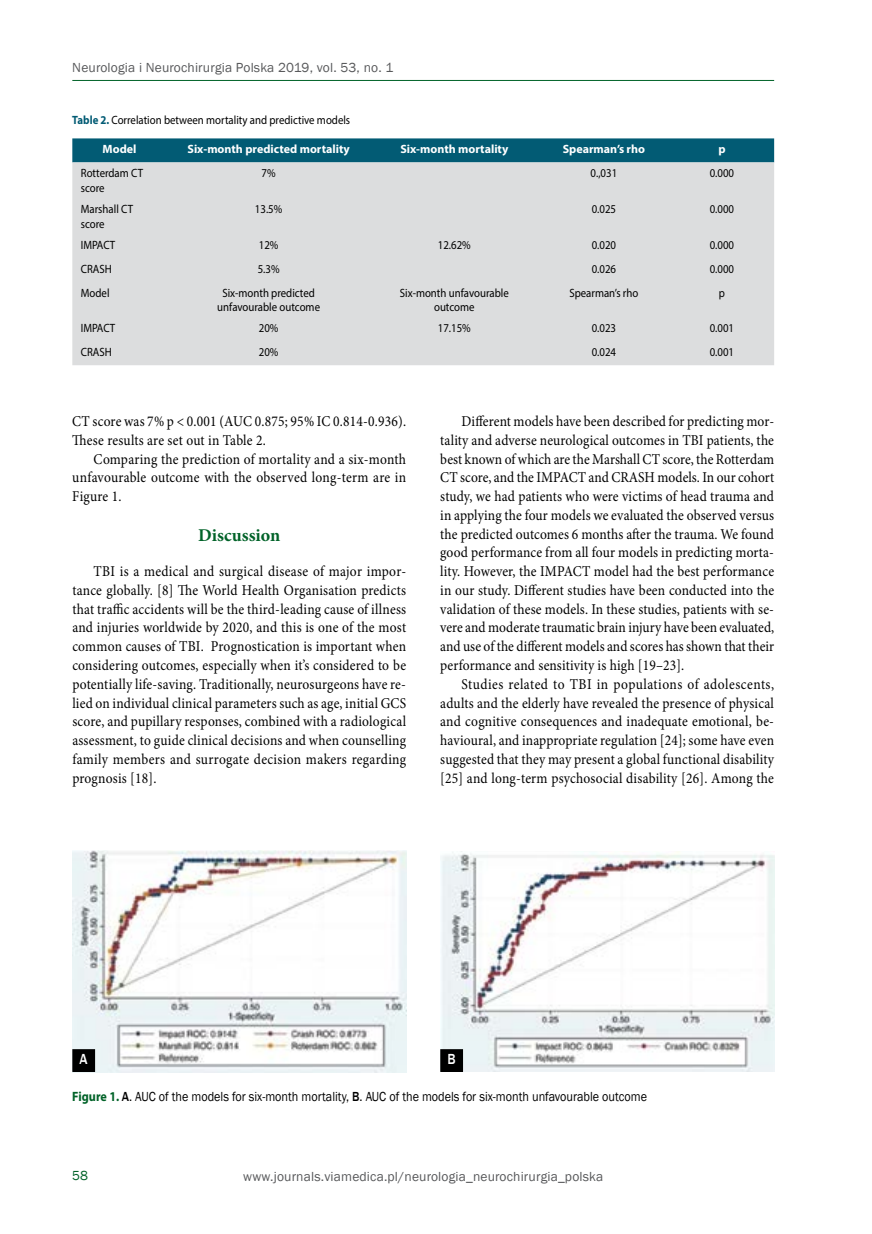
<style>
.page{position:relative;width:872px;height:1234px;background:#fff}
.page>*{position:absolute;margin:0;border:0;box-sizing:border-box;transform-origin:0 0}
.t1{font:700 18px "Minion Pro";color:#016228}
.t2{font:15px/18.8px "Minion Pro";letter-spacing:.015em;color:#000;text-align:justify;scale:.9 1}
.t3{font:500 15px "Franklin Gothic";color:#fff;scale:.9 1}
.t4{font:13.5px "Franklin Gothic";letter-spacing:.01em;color:#58595b}
.t5{font:13.5px "Franklin Gothic";color:#000;scale:.9 1}
.t6{font:13.5px "Franklin Gothic";color:#016228}
.t7{font:12px/14.7px "Myriad Pro";color:#000;scale:.9 1}
.t8{font:700 12px "Myriad Pro";color:#fff}
.s1{font-weight:700;color:#025b74}
.s2{font-family:"Myriad Pro";font-weight:700;color:#016228}
.s3{font-weight:500}
</style>
<div class="page">
<hr style="left:72px;top:80px;width:702px;height:1px;background:#016228">
<div style="left:72px;top:138px;width:702px;height:24px;background:#025b74"></div>
<div style="left:72px;top:162px;width:702px;height:203px;background:#dcddde"></div>
<img style="left:72px;top:850px;width:334px;height:221px">
<img style="left:440px;top:851px;width:334px;height:220px">
<div style="left:73px;top:1049px;width:21px;height:21px;background:#000"></div>
<div style="left:72px;top:1048px;width:23px;height:23px;border:2px solid #000"></div>
<div style="left:441px;top:1049px;width:21px;height:21px;background:#000"></div>
<div style="left:440px;top:1048px;width:23px;height:23px;border:2px solid #000"></div>
<p class="t4" style="left:72px;top:59px;width:322px">Neurologia i Neurochirurgia Polska 2019, vol. 53, no. 1</p>
<p class="t7" style="left:72px;top:112px;width:310px"><span class="s1">Table 2.</span> Correlation between mortality and predictive models</p>
<p class="t8" style="left:103px;top:141px;width:35px">Model</p>
<p class="t8" style="left:187px;top:141px;width:164px">Six-month predicted mortality</p>
<p class="t8" style="left:400px;top:141px;width:109px">Six-month mortality</p>
<p class="t8" style="left:562px;top:141px;width:84px">Spearman’s rho</p>
<p class="t8" style="left:718px;top:141px;width:9px">p</p>
<p class="t7" style="left:81px;top:166px;width:71px">Rotterdam CT score</p>
<p class="t7" style="left:262px;top:166px;width:17px">7%</p>
<p class="t7" style="left:590px;top:166px;width:31px">0.,031</p>
<p class="t7" style="left:709px;top:166px;width:29px">0.000</p>
<p class="t7" style="left:81px;top:201px;width:60px">Marshall CT score</p>
<p class="t7" style="left:255px;top:201px;width:32px">13.5%</p>
<p class="t7" style="left:591px;top:201px;width:29px">0.025</p>
<p class="t7" style="left:709px;top:201px;width:29px">0.000</p>
<p class="t7" style="left:81px;top:237px;width:40px">IMPACT</p>
<p class="t7" style="left:259px;top:237px;width:23px">12%</p>
<p class="t7" style="left:438px;top:237px;width:38px">12.62%</p>
<p class="t7" style="left:591px;top:237px;width:29px">0.020</p>
<p class="t7" style="left:709px;top:237px;width:29px">0.000</p>
<p class="t7" style="left:81px;top:261px;width:36px">CRASH</p>
<p class="t7" style="left:258px;top:261px;width:26px">5.3%</p>
<p class="t7" style="left:591px;top:261px;width:29px">0.026</p>
<p class="t7" style="left:709px;top:261px;width:29px">0.000</p>
<p class="t7" style="left:81px;top:285px;width:33px">Model</p>
<p class="t7" style="left:217px;top:285px;width:116px;text-align:center">Six-month predicted unfavourable outcome</p>
<p class="t7" style="left:400px;top:285px;width:122px;text-align:center">Six-month unfavourable outcome</p>
<p class="t7" style="left:569px;top:285px;width:78px">Spearman’s rho</p>
<p class="t7" style="left:719px;top:285px;width:8px">p</p>
<p class="t7" style="left:81px;top:320px;width:40px">IMPACT</p>
<p class="t7" style="left:259px;top:320px;width:23px">20%</p>
<p class="t7" style="left:438px;top:320px;width:38px">17.15%</p>
<p class="t7" style="left:591px;top:320px;width:29px">0.023</p>
<p class="t7" style="left:709px;top:320px;width:29px">0.001</p>
<p class="t7" style="left:81px;top:344px;width:36px">CRASH</p>
<p class="t7" style="left:259px;top:344px;width:23px">20%</p>
<p class="t7" style="left:591px;top:344px;width:29px">0.024</p>
<p class="t7" style="left:709px;top:344px;width:29px">0.001</p>
<p class="t2" style="left:72px;top:412px;width:372px">CT score was 7% p &lt; 0.001 (AUC 0.875; 95% IC 0.814-0.936).<br>These results are set out in Table 2.</p>
<p class="t2" style="left:72px;top:449px;width:372px;text-indent:21px">Comparing the prediction of mortality and a six-month unfavourable outcome with the observed long-term are in Figure 1.</p>
<p class="t1" style="left:198px;top:522px;width:84px">Discussion</p>
<p class="t2" style="left:72px;top:562px;width:372px;text-indent:21px">TBI is a medical and surgical disease of major impor&shy;tance globally. [8] The World Health Organisation predicts that traffic accidents will be the third-leading cause of illness and injuries worldwide by 2020, and this is one of the most common causes of TBI. Prognostication is important when considering outcomes, especially when it’s considered to be potentially life-saving. Traditionally, neurosurgeons have re&shy;lied on individual clinical parameters such as age, initial GCS score, and pupillary responses, combined with a radiological assessment, to guide clinical decisions and when counselling family members and surrogate decision makers regarding prognosis [18].</p>
<p class="t2" style="left:440px;top:412px;width:372px;text-indent:21px">Different models have been described for predicting mor&shy;tality and adverse neurological outcomes in TBI patients, the best known of which are the Marshall CT score, the Rotterdam CT score, and the IMPACT and CRASH models. In our cohort study, we had patients who were victims of head trauma and in applying the four models we evaluated the observed versus the predicted outcomes 6 months after the trauma. We found good performance from all four models in predicting morta&shy;lity. However, the IMPACT model had the best performance in our study. Different studies have been conducted into the validation of these models. In these studies, patients with se&shy;vere and moderate traumatic brain injury have been evaluated, and use of the different models and scores has shown that their performance and sensitivity is high [19–23].</p>
<p class="t2" style="left:440px;top:674px;width:372px;text-indent:21px">Studies related to TBI in populations of adolescents, adults and the elderly have revealed the presence of physical and cognitive consequences and inadequate emotional, be&shy;havioural, and inappropriate regulation [24]; some have even suggested that they may present a global functional disability [25] and long-term psychosocial disability [26]. Among the</p>
<p class="t3" style="left:80px;top:1049px;width:11px">A</p>
<p class="t3" style="left:447px;top:1049px;width:11px">B</p>
<p class="t5" style="left:72px;top:1087px;width:640px"><span class="s2">Figure 1.</span> <span class="s3">A</span>. AUC of the models for six-month mortality, <span class="s3">B</span>. AUC of the models for six-month unfavourable outcome</p>
<p class="t6" style="left:72px;top:1166px;width:17px">58</p>
<p class="t4" style="left:243px;top:1168px;width:361px">www.journals.viamedica.pl/neurologia_neurochirurgia_polska</p>
</div>
